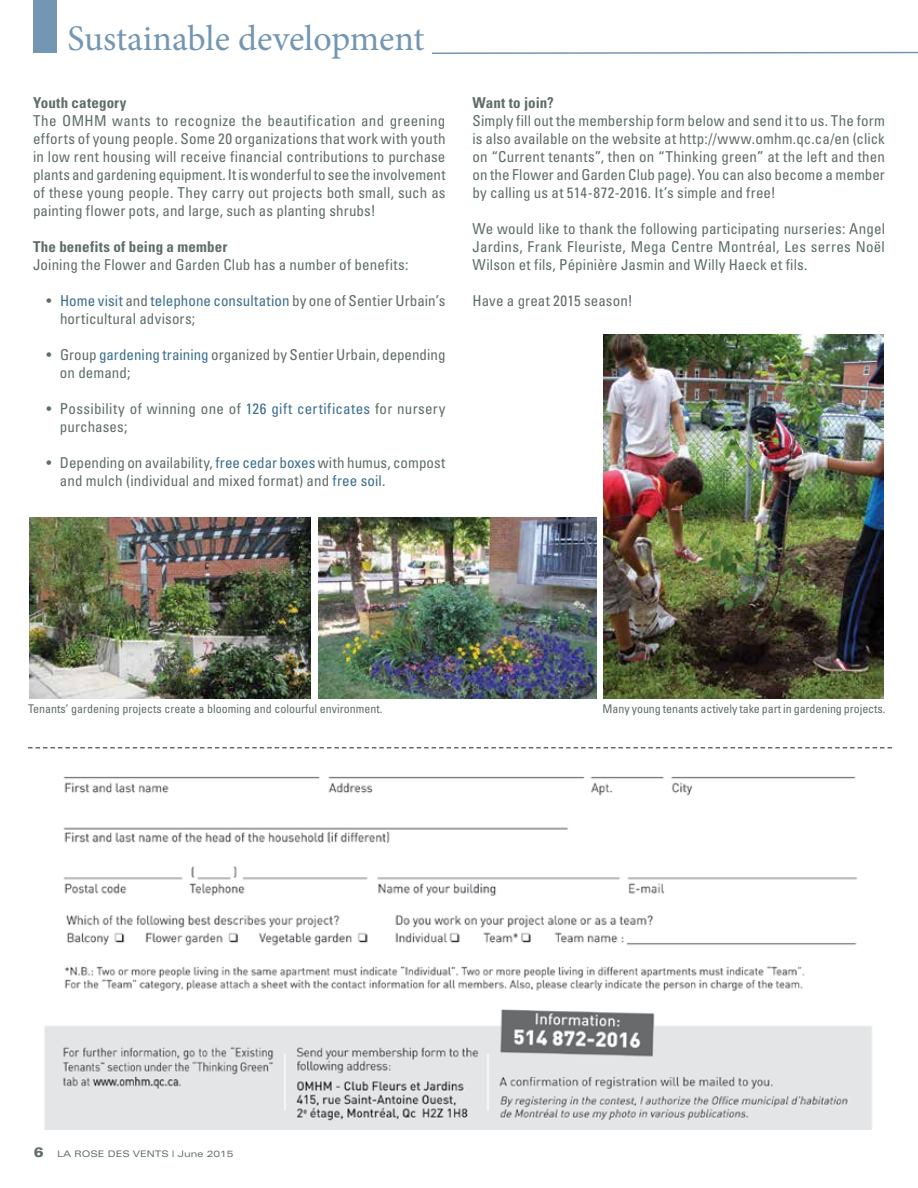
<style>
.page{position:relative;width:918px;height:1188px;background:#fff}
.page>*{position:absolute;margin:0;border:0;box-sizing:border-box;transform-origin:0 0}
.t1{font:36px "Minion Pro";letter-spacing:-.005em;color:#7396b2}
.t2{font:condensed 15px/18px "Univers";letter-spacing:.005em;color:#5e6e66}
.t3{font:700 condensed 15px "Univers";letter-spacing:.01em;color:#5e6e66}
.t4{font:900 expanded 13.5px "Univers";color:#5e6e66}
.t5{font:condensed 12px "Univers";color:#5e6e66}
.t6{font:expanded 9px "Univers";color:#5e6e66}
.s1{color:#3b6e8f}
</style>
<div class="page">
<div style="left:33px;top:0;width:23px;height:53px;background:#7396b2"></div>
<img style="left:44px;top:776px;width:828px;height:354px">
<svg style="left:28px;top:747px;width:864px;height:2px"></svg>
<svg style="left:432px;top:51px;width:486px;height:3px"></svg>
<img style="left:603px;top:335px;width:280px;height:363px">
<img style="left:318px;top:518px;width:278px;height:180px">
<img style="left:30px;top:518px;width:280px;height:180px">
<h1 class="t1" style="left:68px;top:15px;width:358px">Sustainable development</h1>
<p class="t3" style="left:33px;top:93px;width:95px">Youth category</p>
<p class="t2" style="left:33px;top:111px;width:414px;text-align:justify">The OMHM wants to recognize the beautification and greening efforts of young people. Some 20 organizations that work with youth in low rent housing will receive financial contributions to purchase plants and gardening equipment. It is wonderful to see the involvement of these young people. They carry out projects both small, such as painting flower pots, and large, such as planting shrubs!</p>
<p class="t3" style="left:33px;top:237px;width:196px">The benefits of being a member</p>
<p class="t2" style="left:33px;top:255px;width:377px">Joining the Flower and Garden Club has a number of benefits:</p>
<p class="t2" style="left:60px;top:291px;width:387px;text-indent:-14px">• <span class="s1">Home visit</span> and <span class="s1">telephone consultation</span> by one of Sentier Urbain’s horticultural advisors;</p>
<p class="t2" style="left:60px;top:345px;width:387px;text-indent:-13px">• Group <span class="s1">gardening training</span> organized by Sentier Urbain, depending on demand;</p>
<p class="t2" style="left:60px;top:399px;width:387px;text-indent:-13px">• Possibility of winning one of <span class="s1">126 gift certificates</span> for nursery purchases;</p>
<p class="t2" style="left:60px;top:453px;width:387px;text-indent:-14px">• Depending on availability, <span class="s1">free cedar boxes</span> with humus, compost and mulch (individual and mixed format) and <span class="s1">free soil.</span></p>
<p class="t3" style="left:472px;top:94px;width:83px">Want to join?</p>
<p class="t2" style="left:472px;top:111px;width:414px;text-align:justify">Simply fill out the membership form below and send it to us. The form is also available on the website at http://www.omhm.qc.ca/en (click on “Current tenants”, then on “Thinking green” at the left and then on the Flower and Garden Club page). You can also become a member by calling us at 514-872-2016. It’s simple and free!</p>
<p class="t2" style="left:472px;top:219px;width:414px;text-align:justify">We would like to thank the following participating nurseries: Angel Jardins, Frank Fleuriste, Mega Centre Montréal, Les serres Noël Wilson et fils, Pépinière Jasmin and Willy Haeck et fils.</p>
<p class="t2" style="left:472px;top:291px;width:162px">Have a great 2015 season!</p>
<p class="t5" style="left:28px;top:702px;width:356px">Tenants’ gardening projects create a blooming and colourful environment.</p>
<p class="t5" style="left:603px;top:702px;width:284px">Many young tenants actively take part in gardening projects.</p>
<p class="t4" style="left:34px;top:1144px;width:11px">6</p>
<p class="t6" style="left:57px;top:1148px;width:178px">LA ROSE DES VENTS | June 2015</p>
</div>
